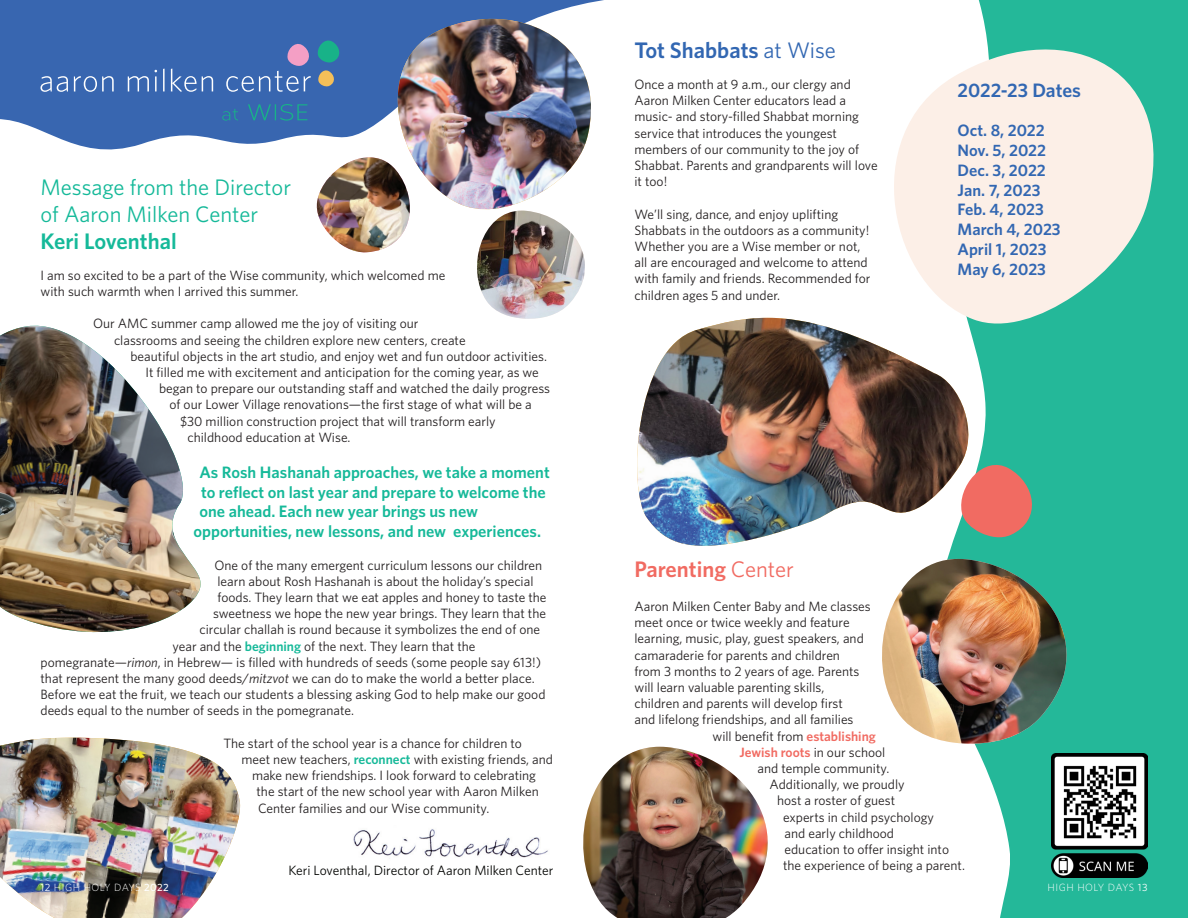
<style>
.page{position:relative;width:1188px;height:918px;background:#fff}
.page>*{position:absolute;margin:0;border:0;box-sizing:border-box;transform-origin:0 0}
.t1{font:22.5px/27px "Whitney";color:#15b999}
.t2{font:600 22.5px "Whitney";color:#3267b2}
.t3{font:600 22.5px "Whitney";color:#f16b62}
.t4{font:600 19.5px "Whitney";color:#3267b2}
.t5{font:600 16.5px "Whitney";color:#16b999}
.t6{font:600 16.5px "Whitney";color:#3267b2}
.t7{font:13.5px/16.2px "Whitney";color:#231f20}
.t8{font:13.5px "Whitney";color:#040503}
.t9{font:600 13.5px "Whitney";color:#f16b62}
.t10{font:300 10.5px "Whitney";letter-spacing:.05em;color:#fff}
.s1{font-weight:600}
.s2{font-weight:600;color:#16b999}
.s3{font-style:italic}
.s4{font-weight:400}
.s5{font-weight:600;color:#f16b62}
.s6{font-weight:400;color:#231f20}
.s7{font-weight:500}
</style>
<div class="page">
<div style="left:975px;top:0;width:213px;height:918px;background:#24b899"></div>
<svg style="left:0;top:0;width:369px;height:150px;background:#4872b6"></svg>
<img style="left:353px;top:829px;width:195px;height:29px">
<div style="left:947px;top:551px;width:155px;height:194px;background:#24b899"></div>
<img style="left:882px;top:559px;width:186px;height:186px">
<img style="left:477px;top:214px;width:108px;height:105px">
<svg style="left:315px;top:140px;width:54px;height:10px"></svg>
<img style="left:316px;top:157px;width:94px;height:96px">
<svg style="left:41px;top:76px;width:27px;height:16px"></svg>
<svg style="left:74px;top:76px;width:40px;height:16px"></svg>
<svg style="left:128px;top:76px;width:21px;height:15px"></svg>
<svg style="left:155px;top:70px;width:2px;height:21px"></svg>
<hr style="left:163px;top:69px;width:2px;height:22px;background:#fff">
<svg style="left:171px;top:69px;width:42px;height:23px"></svg>
<svg style="left:222px;top:109px;width:16px;height:12px"></svg>
<svg style="left:248px;top:104px;width:59px;height:17px"></svg>
<svg style="left:226px;top:40px;width:113px;height:52px;background:#5178af"></svg>
<img style="left:637px;top:318px;width:344px;height:238px">
<img style="left:0;top:326px;width:201px;height:307px">
<img style="left:583px;top:747px;width:185px;height:171px">
<svg style="left:369px;top:0;width:235px;height:19px;fill:#3866b0"></svg>
<img style="left:369px;top:19px;width:222px;height:195px">
<svg style="left:856px;top:15px;width:322px;height:316px;fill:#fcefe7"></svg>
<svg style="left:957px;top:454px;width:86px;height:85px;background:#a89484"></svg>
<img style="left:0;top:738px;width:241px;height:180px">
<img style="left:1052px;top:753px;width:96px;height:124px">
<img style="left:1062px;top:764px;width:77px;height:77px">
<p class="t1" style="left:40px;top:173px;width:252px">Message from the Director of Aaron Milken Center<br><span class="s1">Keri Loventhal</span></p>
<p class="t7" style="left:40px;top:267px;width:407px">I am so excited to be a part of the Wise community, which welcomed me with such warmth when I arrived this summer.</p>
<p class="t7" style="left:93px;top:315px;width:327px">Our AMC summer camp allowed me the joy of visiting our</p>
<p class="t7" style="left:114px;top:332px;width:353px">classrooms and seeing the children explore new centers, create</p>
<p class="t7" style="left:130px;top:348px;width:418px">beautiful objects in the art studio, and enjoy wet and fun outdoor activities.</p>
<p class="t7" style="left:146px;top:364px;width:395px">It filled me with excitement and anticipation for the coming year, as we</p>
<p class="t7" style="left:159px;top:380px;width:393px">began to prepare our outstanding staff and watched the daily progress</p>
<p class="t7" style="left:170px;top:396px;width:364px">of our Lower Village renovations—the first stage of what will be a</p>
<p class="t7" style="left:180px;top:413px;width:317px">$30 million construction project that will transform early</p>
<p class="t7" style="left:188px;top:429px;width:165px">childhood education at Wise.</p>
<p class="t5" style="left:200px;top:462px;width:352px">As Rosh Hashanah approaches, we take a moment</p>
<p class="t5" style="left:201px;top:482px;width:346px">to reflect on last year and prepare to welcome the</p>
<p class="t5" style="left:200px;top:502px;width:280px">one ahead. Each new year brings us new</p>
<p class="t5" style="left:194px;top:522px;width:349px">opportunities, new lessons, and new experiences.</p>
<p class="t7" style="left:214px;top:557px;width:329px">One of the many emergent curriculum lessons our children</p>
<p class="t7" style="left:218px;top:573px;width:318px">learn about Rosh Hashanah is about the holiday’s special</p>
<p class="t7" style="left:218px;top:589px;width:331px">foods. They learn that we eat apples and honey to taste the</p>
<p class="t7" style="left:213px;top:605px;width:335px">sweetness we hope the new year brings. They learn that the</p>
<p class="t7" style="left:200px;top:621px;width:342px">circular challah is round because it symbolizes the end of one</p>
<p class="t7" style="left:172px;top:638px;width:305px">year and the <span class="s2">beginning</span> of the next. They learn that the</p>
<p class="t7" style="left:40px;top:654px;width:502px">pomegranate—<span class="s3">rimon</span>, in Hebrew— is filled with hundreds of seeds (some people say 613!)</p>
<p class="t7" style="left:40px;top:670px;width:496px">that represent the many good deeds/<span class="s3">mitzvot</span> we can do to make the world a better place.</p>
<p class="t7" style="left:40px;top:686px;width:507px">Before we eat the fruit, we teach our students a blessing asking God to help make our good</p>
<p class="t7" style="left:40px;top:702px;width:315px">deeds equal to the number of seeds in the pomegranate.</p>
<p class="t7" style="left:224px;top:735px;width:300px">The start of the school year is a chance for children to</p>
<p class="t7" style="left:242px;top:751px;width:313px">meet new teachers, <span class="s2">reconnect</span> with existing friends, and</p>
<p class="t7" style="left:252px;top:767px;width:286px">make new friendships. I look forward to celebrating</p>
<p class="t7" style="left:256px;top:783px;width:284px">the start of the new school year with Aaron Milken</p>
<p class="t7" style="left:258px;top:800px;width:233px">Center families and our Wise community.</p>
<p class="t8" style="left:288px;top:863px;width:267px">Keri Loventhal, Director of Aaron Milken Center</p>
<p class="t2" style="left:634px;top:37px;width:203px">Tot Shabbats <span class="s4">at Wise</span></p>
<p class="t7" style="left:634px;top:76px;width:245px">Once a month at 9 a.m., our clergy and Aaron Milken Center educators lead a music- and story-filled Shabbat morning service that introduces the youngest members of our community to the joy of Shabbat. Parents and grandparents will love it too!</p>
<p class="t7" style="left:634px;top:206px;width:238px">We’ll sing, dance, and enjoy uplifting Shabbats in the outdoors as a community!<br>Whether you are a Wise member or not, all are encouraged and welcome to attend with family and friends. Recommended for children ages 5 and under.</p>
<p class="t4" style="left:958px;top:78px;width:125px">2022-23 Dates</p>
<p class="t6" style="left:958px;top:120px;width:89px">Oct. 8, 2022</p>
<p class="t6" style="left:958px;top:140px;width:90px">Nov. 5, 2022</p>
<p class="t6" style="left:958px;top:160px;width:90px">Dec. 3, 2022</p>
<p class="t6" style="left:958px;top:180px;width:84px">Jan. 7, 2023</p>
<p class="t6" style="left:958px;top:200px;width:88px">Feb. 4, 2023</p>
<p class="t6" style="left:958px;top:219px;width:105px">March 4, 2023</p>
<p class="t6" style="left:958px;top:239px;width:91px">April 1, 2023</p>
<p class="t6" style="left:958px;top:259px;width:90px">May 6, 2023</p>
<p class="t3" style="left:634px;top:555px;width:161px">Parenting <span class="s4">Center</span></p>
<p class="t7" style="left:634px;top:598px;width:238px">Aaron Milken Center Baby and Me classes</p>
<p class="t7" style="left:634px;top:614px;width:217px">meet once or twice weekly and feature</p>
<p class="t7" style="left:634px;top:630px;width:231px">learning, music, play, guest speakers, and</p>
<p class="t7" style="left:634px;top:647px;width:207px">camaraderie for parents and children</p>
<p class="t7" style="left:634px;top:663px;width:227px">from 3 months to 2 years of age. Parents</p>
<p class="t7" style="left:634px;top:679px;width:191px">will learn valuable parenting skills,</p>
<p class="t7" style="left:634px;top:695px;width:210px">children and parents will develop first</p>
<p class="t7" style="left:634px;top:711px;width:221px">and lifelong friendships, and all families</p>
<p class="t7" style="left:712px;top:728px;width:165px">will benefit from <span class="s5">establishing</span></p>
<p class="t9" style="left:740px;top:744px;width:147px">Jewish roots <span class="s6">in our school</span></p>
<p class="t7" style="left:758px;top:760px;width:133px">and temple community.</p>
<p class="t7" style="left:770px;top:776px;width:137px">Additionally, we proudly</p>
<p class="t7" style="left:777px;top:792px;width:120px">host a roster of guest</p>
<p class="t7" style="left:783px;top:809px;width:153px">experts in child psychology</p>
<p class="t7" style="left:784px;top:825px;width:111px">and early childhood</p>
<p class="t7" style="left:784px;top:841px;width:166px">education to offer insight into</p>
<p class="t7" style="left:783px;top:857px;width:184px">the experience of being a parent.</p>
<p class="t10" style="left:40px;top:881px;width:130px"><span class="s4">12</span> HIGH HOLY DAYS <span class="s7">2022</span></p>
<p class="t10" style="left:1047px;top:881px;width:102px">HIGH HOLY DAYS <span class="s4">13</span></p>
</div>
